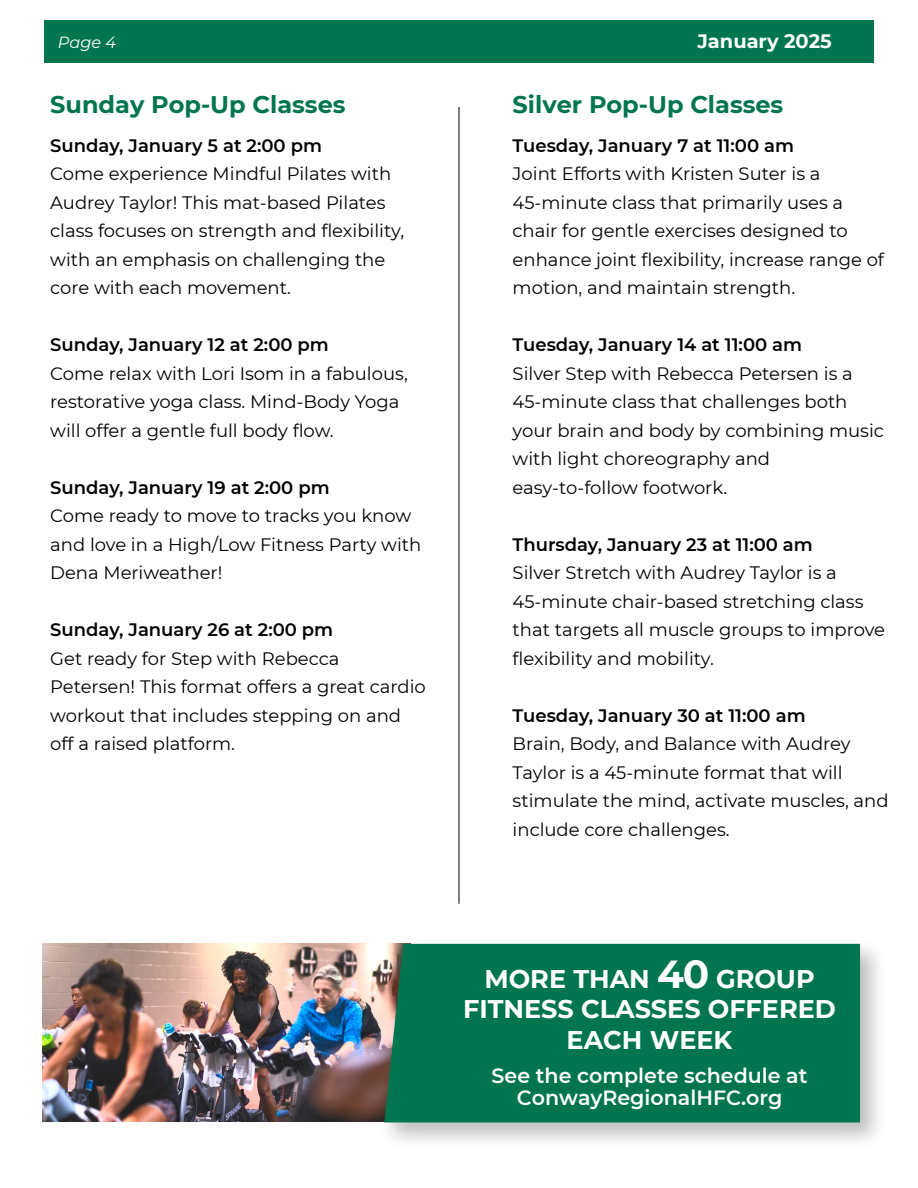
<style>
.page{position:relative;width:918px;height:1188px;background:#fff}
.page>*{position:absolute;margin:0;border:0;box-sizing:border-box;transform-origin:0 0}
.t1{font:700 25.5px/30.6px "Montserrat";color:#fff;text-align:center}
.t2{font:700 24px "Montserrat";color:#007550}
.t3{font:600 20.55px/22px "Montserrat";color:#fff;text-align:center}
.t4{font:700 19.35px "Montserrat";color:#fff}
.t5{font:18px/28.5px "Montserrat";color:#000}
.t6{font:600 18px "Montserrat";color:#000}
.t7{font:italic 16.2px "Montserrat";color:#fff}
.s1{font-size:39px}
</style>
<div class="page">
<div style="left:44px;top:20px;width:830px;height:43px;background:#007550"></div>
<img style="left:43px;top:944px;width:329px;height:178px">
<img style="left:372px;top:943px;width:506px;height:199px">
<div style="left:384px;top:944px;width:476px;height:178px;background:#007550"></div>
<hr style="left:459px;top:107px;width:1px;height:797px;background:#000">
<p class="t7" style="left:58px;top:32px;width:60px">Page 4</p>
<p class="t4" style="left:697px;top:27px;width:136px">January 2025</p>
<h2 class="t2" style="left:50px;top:87px;width:297px">Sunday Pop-Up Classes</h2>
<p class="t6" style="left:50px;top:133px;width:273px">Sunday, January 5 at 2:00 pm</p>
<p class="t5" style="left:50px;top:159px;width:355px">Come experience Mindful Pilates with Audrey Taylor! This mat-based Pilates class focuses on strength and flexibility, with an emphasis on challenging the core with each movement.</p>
<p class="t6" style="left:50px;top:332px;width:280px">Sunday, January 12 at 2:00 pm</p>
<p class="t5" style="left:50px;top:359px;width:359px">Come relax with Lori Isom in a fabulous, restorative yoga class. Mind-Body Yoga will offer a gentle full body flow.</p>
<p class="t6" style="left:50px;top:475px;width:281px">Sunday, January 19 at 2:00 pm</p>
<p class="t5" style="left:50px;top:501px;width:373px">Come ready to move to tracks you know and love in a High/Low Fitness Party with<br>Dena Meriweather!</p>
<p class="t6" style="left:50px;top:617px;width:284px">Sunday, January 26 at 2:00 pm</p>
<p class="t5" style="left:50px;top:644px;width:377px">Get ready for Step with Rebecca Petersen! This format offers a great cardio workout that includes stepping on and off a raised platform.</p>
<h2 class="t2" style="left:513px;top:87px;width:272px">Silver Pop-Up Classes</h2>
<p class="t6" style="left:513px;top:133px;width:283px">Tuesday, January 7 at 11:00 am</p>
<p class="t5" style="left:513px;top:159px;width:373px">Joint Efforts with Kristen Suter is a 45-minute class that primarily uses a chair for gentle exercises designed to enhance joint flexibility, increase range of motion, and maintain strength.</p>
<p class="t6" style="left:513px;top:332px;width:291px">Tuesday, January 14 at 11:00 am</p>
<p class="t5" style="left:513px;top:359px;width:373px">Silver Step with Rebecca Petersen is a 45-minute class that challenges both your brain and body by combining music with light choreography and easy-to-follow footwork.</p>
<p class="t6" style="left:513px;top:532px;width:302px">Thursday, January 23 at 11:00 am</p>
<p class="t5" style="left:513px;top:558px;width:374px">Silver Stretch with Audrey Taylor is a 45-minute chair-based stretching class that targets all muscle groups to improve flexibility and mobility.</p>
<p class="t6" style="left:513px;top:703px;width:295px">Tuesday, January 30 at 11:00 am</p>
<p class="t5" style="left:513px;top:729px;width:377px">Brain, Body, and Balance with Audrey Taylor is a 45-minute format that will stimulate the mind, activate muscles, and include core challenges.</p>
<h1 class="t1" style="left:463px;top:962px;width:374px">MORE THAN <span class="s1">40</span> GROUP<br>FITNESS CLASSES OFFERED<br>EACH WEEK</h1>
<p class="t3" style="left:492px;top:1064px;width:317px">See the complete schedule at<br>ConwayRegionalHFC.org</p>
</div>
